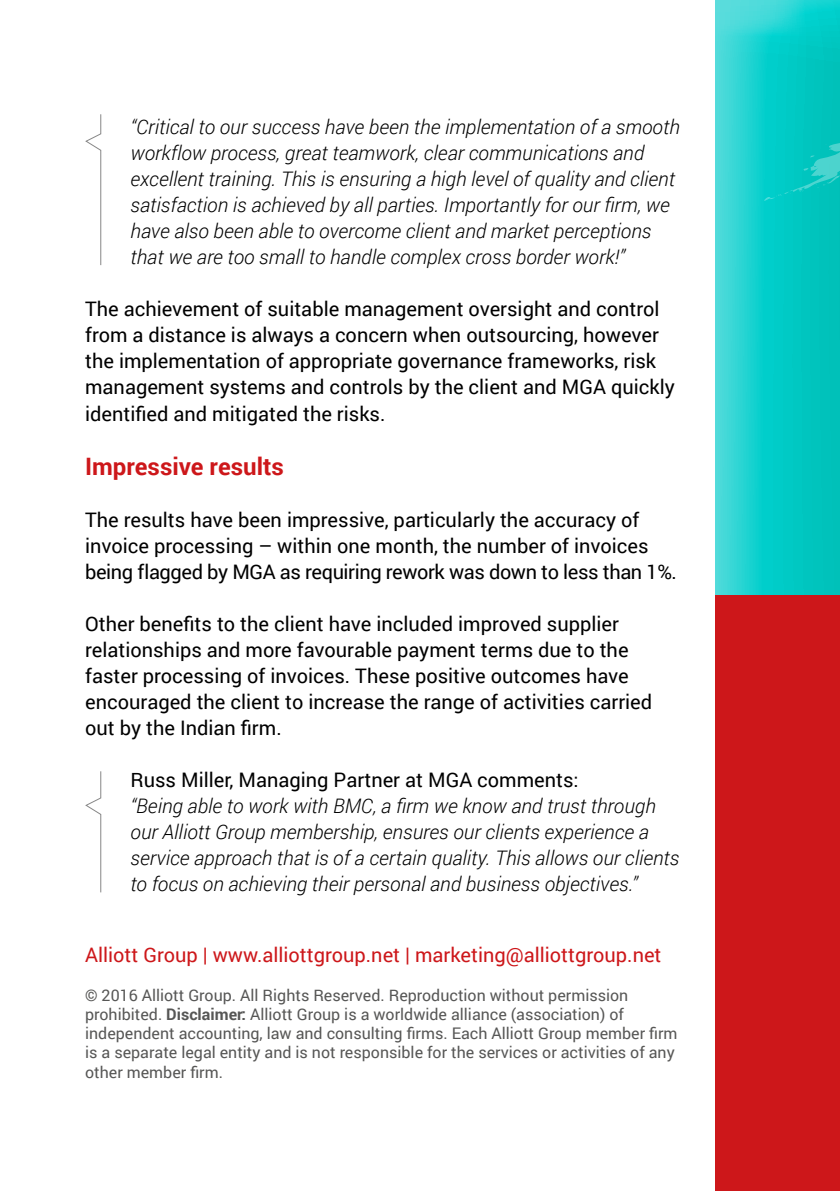
<style>
.page{position:relative;width:840px;height:1191px;background:#fff}
.page>*{position:absolute;margin:0;border:0;box-sizing:border-box;transform-origin:0 0}
.t1{font:700 24px "Roboto";color:#cd171a}
.t2{font:20px/26px "Roboto";color:#000}
.t3{font:italic 300 20px/26px "Roboto";color:#000}
.t4{font:20px "Roboto";color:#cd171a}
.t5{font:16px/19.2px "Roboto";color:#575756}
.s1{font-weight:700}
</style>
<div class="page">
<svg style="left:715px;top:0;width:124px;height:595px;background:#27d3d1"></svg>
<svg style="left:762px;top:110px;width:77px;height:485px;background:#01c7c2"></svg>
<div style="left:714px;top:595px;width:125px;height:596px;background:#cd171a"></div>
<svg style="left:85px;top:114px;width:17px;height:152px"></svg>
<svg style="left:85px;top:771px;width:17px;height:122px"></svg>
<p class="t3" style="left:130px;top:114px;width:550px">“Critical to our success have been the implementation of a smooth workflow process, great teamwork, clear communications and excellent training. This is ensuring a high level of quality and client satisfaction is achieved by all parties. Importantly for our firm, we have also been able to overcome client and market perceptions that we are too small to handle complex cross border work!”</p>
<p class="t2" style="left:85px;top:295px;width:591px">The achievement of suitable management oversight and control from a distance is always a concern when outsourcing, however the implementation of appropriate governance frameworks, risk management systems and controls by the client and MGA quickly identified and mitigated the risks.</p>
<p class="t1" style="left:85px;top:449px;width:200px">Impressive results</p>
<p class="t2" style="left:85px;top:505px;width:593px">The results have been impressive, particularly the accuracy of invoice processing – within one month, the number of invoices being flagged by MGA as requiring rework was down to less than 1%.</p>
<p class="t2" style="left:85px;top:609px;width:568px">Other benefits to the client have included improved supplier relationships and more favourable payment terms due to the faster processing of invoices. These positive outcomes have encouraged the client to increase the range of activities carried out by the Indian firm.</p>
<p class="t2" style="left:130px;top:765px;width:449px">Russ Miller, Managing Partner at MGA comments:</p>
<p class="t3" style="left:130px;top:792px;width:550px">“Being able to work with BMC, a firm we know and trust through our Alliott Group membership, ensures our clients experience a service approach that is of a certain quality. This allows our clients to focus on achieving their personal and business objectives.”</p>
<p class="t4" style="left:85px;top:941px;width:577px">Alliott Group | www.alliottgroup.net | marketing@alliottgroup.net</p>
<p class="t5" style="left:85px;top:984px;width:593px">© 2016 Alliott Group. All Rights Reserved. Reproduction without permission prohibited. <span class="s1">Disclaimer:</span> Alliott Group is a worldwide alliance (association) of independent accounting, law and consulting firms. Each Alliott Group member firm is a separate legal entity and is not responsible for the services or activities of any other member firm.</p>
</div>
